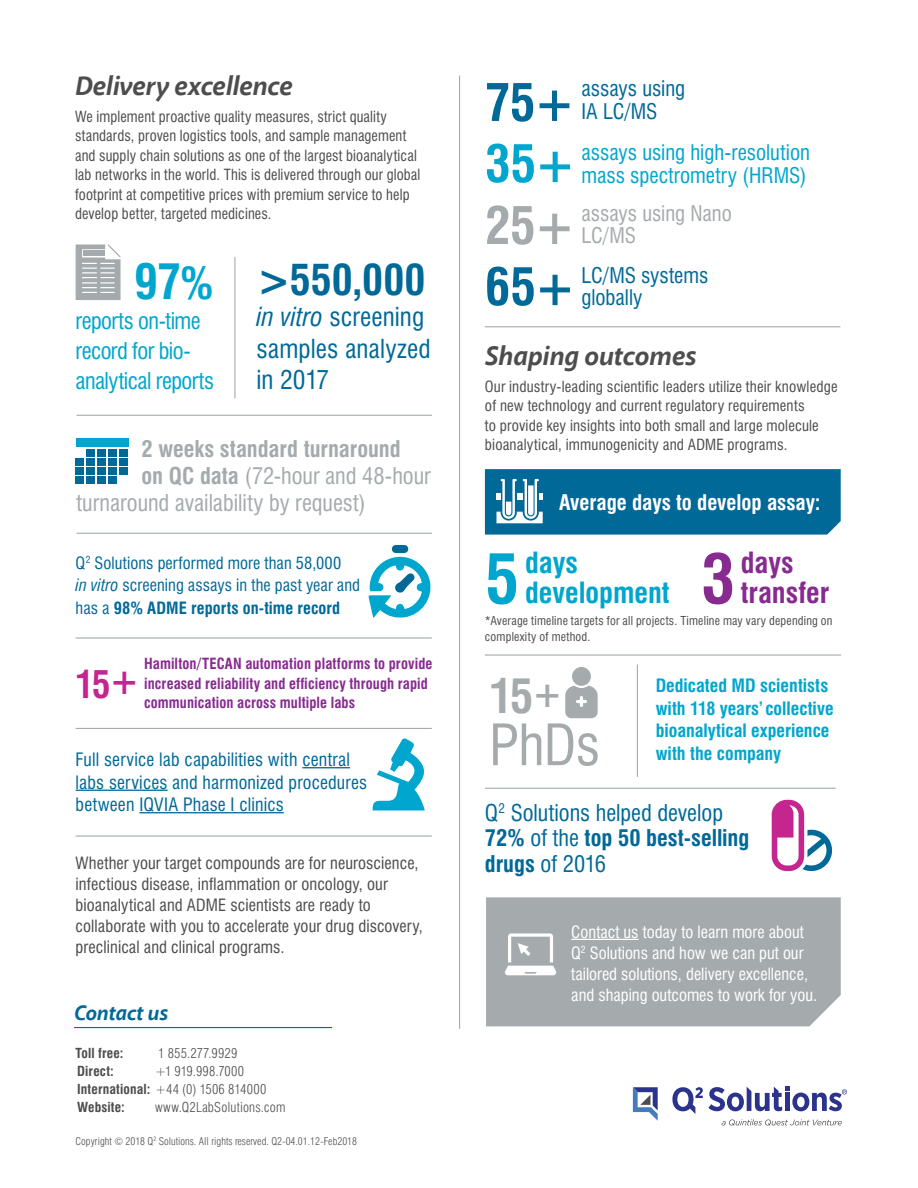
<style>
.page{position:relative;width:918px;height:1188px;background:#fff}
.page>*{position:absolute;margin:0;border:0;box-sizing:border-box;transform-origin:0 0}
.t1{font:700 condensed 67.5px "Swiss 721 BT";color:#00a6ce}
.t2{font:700 condensed 67.5px "Swiss 721 BT";color:#872b90}
.t3{font:condensed 55.5px "Swiss 721 BT";color:#a5abad}
.t4{font:700 condensed 51px "Swiss 721 BT";color:#006998}
.t5{font:700 condensed 51px "Swiss 721 BT";color:#00a6ce}
.t6{font:700 condensed 51px "Swiss 721 BT";color:#a5abad}
.t7{font:700 condensed 48px "Swiss 721 BT";color:#00a6ce}
.t8{font:700 condensed 46.5px "Swiss 721 BT";color:#a5abad}
.t9{font:700 condensed 42px "Swiss 721 BT";letter-spacing:.005em;color:#006998}
.t10{font:700 condensed 37.5px "Swiss 721 BT";color:#c4258f}
.t11{font:700 condensed 28.5px/30px "Swiss 721 BT";color:#00a6ce}
.t12{font:700 condensed 28.5px/30px "Swiss 721 BT";color:#872b90}
.t13{font:italic 700 27px "Akagi Pro";color:#4d4d4f}
.t14{font:condensed 25.5px/31.5px "Swiss 721 BT";letter-spacing:.005em;color:#006998}
.t15{font:condensed 22.5px/25.5px "Swiss 721 BT";color:#006998}
.t16{font:condensed 22.5px "Swiss 721 BT";color:#a5abad}
.t17{font:condensed 22.5px/30px "Swiss 721 BT";letter-spacing:-.025em;color:#00a6ce}
.t18{font:700 condensed 22.5px "Swiss 721 BT";color:#a5abad}
.t19{font:condensed 21px/22.5px "Swiss 721 BT";color:#00a6ce}
.t20{font:condensed 21px/22.5px "Swiss 721 BT";letter-spacing:-.005em;color:#006998}
.t21{font:700 condensed 21px "Swiss 721 BT";color:#fff}
.t22{font:condensed 21px/22.5px "Swiss 721 BT";letter-spacing:-.005em;color:#a5abad}
.t23{font:italic 700 21px "Akagi Pro";color:#006998}
.t24{font:condensed 18px/22.5px "Swiss 721 BT";letter-spacing:.01em;color:#006998}
.t25{font:700 condensed 18px/22.5px "Swiss 721 BT";color:#00a6ce}
.t26{font:condensed 16.5px/21px "Swiss 721 BT";letter-spacing:.005em;color:#4d4d4f}
.t27{font:condensed 16.5px/21px "Swiss 721 BT";color:#fff}
.t28{font:condensed 16.5px/22.5px "Swiss 721 BT";letter-spacing:.005em;color:#006998}
.t29{font:condensed 15px/19.5px "Swiss 721 BT";letter-spacing:.01em;color:#4d4d4f}
.t30{font:700 condensed 15px/19.5px "Swiss 721 BT";letter-spacing:.01em;color:#872b90}
.t31{font:300 condensed 13.5px/18px "Swiss 721 BT";letter-spacing:.015em;color:#4d4d4f}
.t32{font:700 condensed 13.5px "Swiss 721 BT";letter-spacing:.01em;color:#4d4d4f}
.t33{font:condensed 12px/16.5px "Swiss 721 BT";letter-spacing:.015em;color:#4d4d4f}
.t34{font:300 condensed 10.5px "Swiss 721 BT";color:#4d4d4f}
.s1{font-size:43.5px}
.s2{font-style:italic}
.s3{font-weight:700}
.s4{font-size:37.5px}
</style>
<div class="page">
<hr style="left:459px;top:76px;width:1px;height:953px;background:#a5abad">
<hr style="left:76px;top:415px;width:356px;height:1px;background:#a5abad">
<hr style="left:485px;top:326px;width:355px;height:1px;background:#a5abad">
<hr style="left:76px;top:533px;width:356px;height:1px;background:#a5abad">
<hr style="left:76px;top:728px;width:356px;height:1px;background:#a5abad">
<hr style="left:76px;top:836px;width:356px;height:1px;background:#a5abad">
<hr style="left:76px;top:637px;width:356px;height:2px;background:#a5abad">
<div style="left:486px;top:897px;width:355px;height:129px;background:#a5abad"></div>
<svg style="left:505px;top:933px;width:51px;height:42px"></svg>
<hr style="left:302px;top:767px;width:48px;height:1px;background:#006998">
<hr style="left:76px;top:790px;width:92px;height:1px;background:#006998">
<hr style="left:139px;top:812px;width:145px;height:1px;background:#006998">
<hr style="left:74px;top:1027px;width:258px;height:1px;background:#006998">
<svg style="left:633px;top:1087px;width:25px;height:34px"></svg>
<svg style="left:672px;top:1087px;width:175px;height:39px"></svg>
<svg style="left:372px;top:738px;width:53px;height:72px"></svg>
<div style="left:76px;top:438px;width:52px;height:9px;background:#00a6ce"></div>
<div style="left:86px;top:449px;width:9px;height:7px;background:#006998"></div>
<div style="left:97px;top:449px;width:9px;height:7px;background:#006998"></div>
<div style="left:108px;top:449px;width:9px;height:7px;background:#006998"></div>
<div style="left:119px;top:449px;width:9px;height:7px;background:#006998"></div>
<div style="left:76px;top:458px;width:8px;height:8px;background:#006998"></div>
<div style="left:86px;top:458px;width:9px;height:8px;background:#006998"></div>
<div style="left:97px;top:458px;width:9px;height:8px;background:#006998"></div>
<div style="left:108px;top:458px;width:9px;height:8px;background:#006998"></div>
<div style="left:119px;top:458px;width:9px;height:8px;background:#006998"></div>
<div style="left:76px;top:468px;width:8px;height:7px;background:#006998"></div>
<div style="left:86px;top:468px;width:9px;height:7px;background:#006998"></div>
<div style="left:97px;top:468px;width:9px;height:7px;background:#006998"></div>
<div style="left:108px;top:468px;width:9px;height:7px;background:#006998"></div>
<div style="left:119px;top:468px;width:9px;height:7px;background:#006998"></div>
<div style="left:76px;top:477px;width:8px;height:7px;background:#006998"></div>
<div style="left:86px;top:477px;width:9px;height:7px;background:#006998"></div>
<div style="left:97px;top:477px;width:9px;height:7px;background:#006998"></div>
<div style="left:108px;top:477px;width:9px;height:7px;background:#006998"></div>
<hr style="left:485px;top:654px;width:356px;height:2px;background:#a5abad">
<hr style="left:637px;top:665px;width:1px;height:112px;background:#a5abad">
<hr style="left:485px;top:788px;width:351px;height:1px;background:#a5abad">
<svg style="left:772px;top:800px;width:61px;height:71px"></svg>
<svg style="left:565px;top:686px;width:33px;height:32px"></svg>
<div style="left:572px;top:667px;width:19px;height:19px;background:#a5abad;border-radius:50%"></div>
<svg style="left:485px;top:469px;width:356px;height:66px;background:#0e719d"></svg>
<svg style="left:368px;top:545px;width:63px;height:73px"></svg>
<svg style="left:76px;top:245px;width:45px;height:55px;background:#b7bcbe"></svg>
<hr style="left:571px;top:939px;width:68px;height:1px;background:#fff">
<hr style="left:234px;top:257px;width:1px;height:142px;background:#a5abad">
<h3 class="t13" style="left:75px;top:69px;width:219px">Delivery excellence</h3>
<p class="t29" style="left:75px;top:106px;width:347px">We implement proactive quality measures, strict quality standards, proven logistics tools, and sample management and supply chain solutions as one of the largest bioanalytical lab networks in the world. This is delivered through our global footprint at competitive prices with premium service to help develop better, targeted medicines.</p>
<h3 class="t7" style="left:134px;top:253px;width:81px">97<span class="s1">%</span></h3>
<h3 class="t17" style="left:76px;top:306px;width:140px">reports on-time record for bio&shy;analytical reports</h3>
<h3 class="t9" style="left:256px;top:254px;width:171px">&gt;550,000</h3>
<h3 class="t14" style="left:257px;top:301px;width:176px"><span class="s2">in vitro</span> screening samples analyzed in 2017</h3>
<h3 class="t18" style="left:142px;top:435px;width:261px">2 weeks standard turnaround</h3>
<h3 class="t16" style="left:142px;top:462px;width:291px"><span class="s3">on QC data</span> (72-hour and 48-hour</h3>
<h3 class="t16" style="left:77px;top:489px;width:291px">turnaround availability by request)</h3>
<p class="t28" style="left:76px;top:551px;width:286px">Q<sup>2</sup> Solutions performed more than 58,000<br><span class="s2">in vitro</span> screening assays in the past year and has a <span class="s3">98% ADME reports on-time record</span></p>
<h3 class="t10" style="left:76px;top:662px;width:66px">15+</h3>
<p class="t30" style="left:144px;top:654px;width:290px">Hamilton/TECAN automation platforms to provide increased reliability and efficiency through rapid communication across multiple labs</p>
<p class="t24" style="left:76px;top:748px;width:293px">Full service lab capabilities with central labs services and harmonized procedures between IQVIA Phase I clinics</p>
<p class="t26" style="left:76px;top:853px;width:349px">Whether your target compounds are for neuroscience, infectious disease, inflammation or oncology, our bioanalytical and ADME scientists are ready to collaborate with you to accelerate your drug discovery, preclinical and clinical programs.</p>
<h3 class="t23" style="left:74px;top:1000px;width:96px">Contact us</h3>
<p class="t32" style="left:76px;top:1045px;width:49px">Toll free:</p>
<p class="t31" style="left:158px;top:1045px;width:81px">1 855.277.9929</p>
<p class="t32" style="left:77px;top:1063px;width:38px">Direct:</p>
<p class="t31" style="left:77px;top:1063px;width:191px;text-indent:78px">+1 919.998.7000<br><span class="s3">International:</span> +44 (0) 1506 814000<br><span class="s3">Website:</span></p>
<p class="t31" style="left:155px;top:1099px;width:132px">www.Q2LabSolutions.com</p>
<p class="t34" style="left:76px;top:1135px;width:283px">Copyright © 2018 Q<sup>2</sup> Solutions. All rights reserved. Q2-04.01.12-Feb2018</p>
<h3 class="t4" style="left:485px;top:72px;width:92px">75+</h3>
<h3 class="t20" style="left:581px;top:77px;width:105px">assays using<br>IA LC/MS</h3>
<h3 class="t5" style="left:485px;top:133px;width:93px">35+</h3>
<h3 class="t19" style="left:581px;top:141px;width:230px">assays using high-resolution mass spectrometry (HRMS)</h3>
<h3 class="t6" style="left:485px;top:195px;width:93px">25+</h3>
<h3 class="t22" style="left:581px;top:202px;width:152px">assays using Nano<br>LC/MS</h3>
<h3 class="t4" style="left:485px;top:256px;width:93px">65+</h3>
<h3 class="t20" style="left:581px;top:264px;width:128px">LC/MS systems globally</h3>
<h3 class="t13" style="left:485px;top:339px;width:213px">Shaping outcomes</h3>
<p class="t29" style="left:485px;top:376px;width:354px">Our industry-leading scientific leaders utilize their knowledge of new technology and current regulatory requirements<br>to provide key insights into both small and large molecule bioanalytical, immunogenicity and ADME programs.</p>
<h3 class="t21" style="left:559px;top:490px;width:263px">Average days to develop assay:</h3>
<h3 class="t11" style="left:525px;top:547px;width:146px">days development</h3>
<h3 class="t12" style="left:741px;top:547px;width:90px">days transfer</h3>
<h1 class="t1" style="left:485px;top:538px;width:35px">5</h1>
<h1 class="t2" style="left:701px;top:538px;width:35px">3</h1>
<p class="t33" style="left:485px;top:612px;width:349px">*Average timeline targets for all projects. Timeline may vary depending on complexity of method.</p>
<h3 class="t8" style="left:489px;top:668px;width:75px">15<span class="s4">+</span></h3>
<h2 class="t3" style="left:489px;top:712px;width:112px">PhDs</h2>
<h3 class="t15" style="left:485px;top:800px;width:266px">Q<sup>2</sup> Solutions helped develop<br><span class="s3">72%</span> of the <span class="s3">top 50 best-selling drugs</span> of 2016</h3>
<p class="t25" style="left:656px;top:675px;width:179px">Dedicated MD scientists with 118 years’ collective bioanalytical experience with the company</p>
<p class="t27" style="left:571px;top:921px;width:248px">Contact us today to learn more about Q<sup>2</sup> Solutions and how we can put our tailored solutions, delivery excellence, and shaping outcomes to work for you.</p>
</div>
